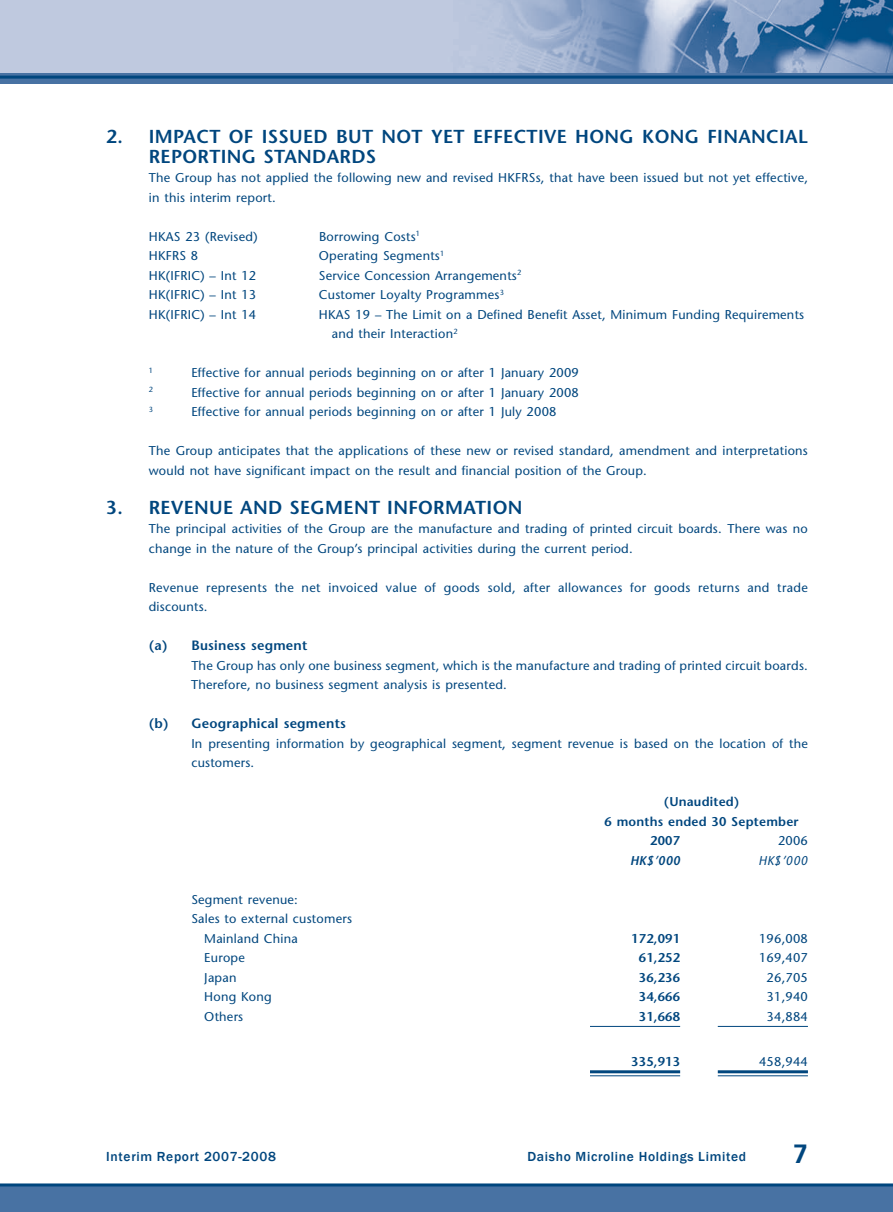
<style>
.page{position:relative;width:893px;height:1212px;background:#fff}
.page>*{position:absolute;margin:0;border:0;box-sizing:border-box;transform-origin:0 0}
.t1{font:600 18.75px/19.5px "Stone Sans Std";letter-spacing:.015em;color:#00467e}
.t2{font:500 13.5px "Franklin Gothic";letter-spacing:.05em;color:#00467e}
.t3{font:600 13.5px "Stone Sans Std";letter-spacing:.015em;color:#00467e}
.t4{font:500 12.75px/19.5px "Stone Sans Std";letter-spacing:.015em;color:#00467e}
.t5{font:600 12.75px "Stone Sans Std";letter-spacing:.015em;color:#00467e}
.t6{font:italic 600 12.75px "Stone Sans Std";color:#00467e}
.t7{font:italic 500 12.75px "Stone Sans Std";color:#00467e}
.t8{font:500 7.5px "Stone Sans Std";color:#00467e}
</style>
<div class="page">
<div style="left:0;top:1186px;width:893px;height:26px;background:#4872a3"></div>
<svg style="left:0;top:0;width:893px;height:84px;background:#95abca"></svg>
<hr style="left:0;top:76px;width:893px;height:3px;background:#00467e">
<hr style="left:0;top:1183px;width:893px;height:3px;background:#00467e">
<hr style="left:590px;top:1026px;width:90px;height:1px;background:#00467e">
<hr style="left:718px;top:1026px;width:90px;height:1px;background:#00467e">
<hr style="left:590px;top:1070px;width:90px;height:3px;background:#00467e">
<hr style="left:590px;top:1075px;width:90px;height:1px;background:#00467e">
<hr style="left:718px;top:1070px;width:90px;height:3px;background:#00467e">
<hr style="left:718px;top:1075px;width:90px;height:1px;background:#00467e">
<h1 class="t1" style="left:149px;top:127px;width:660px;text-indent:-43px">2. IMPACT OF ISSUED BUT NOT YET EFFECTIVE HONG KONG FINANCIAL<br>REPORTING STANDARDS</h1>
<p class="t4" style="left:149px;top:168px;width:661px">The Group has not applied the following new and revised HKFRSs, that have been issued but not yet effective, in this interim report.</p>
<p class="t4" style="left:149px;top:226px;width:110px">HKAS 23 (Revised)</p>
<p class="t4" style="left:319px;top:226px;width:103px">Borrowing Costs<sup>1</sup></p>
<p class="t4" style="left:149px;top:246px;width:51px">HKFRS 8</p>
<p class="t4" style="left:319px;top:246px;width:127px">Operating Segments<sup>1</sup></p>
<p class="t4" style="left:149px;top:265px;width:109px">HK(IFRIC) – Int 12</p>
<p class="t4" style="left:319px;top:265px;width:204px">Service Concession Arrangements<sup>2</sup></p>
<p class="t4" style="left:149px;top:285px;width:109px">HK(IFRIC) – Int 13</p>
<p class="t4" style="left:319px;top:285px;width:187px">Customer Loyalty Programmes<sup>3</sup></p>
<p class="t4" style="left:149px;top:304px;width:109px">HK(IFRIC) – Int 14</p>
<p class="t4" style="left:332px;top:304px;width:474px;text-indent:-13px">HKAS 19 – The Limit on a Defined Benefit Asset, Minimum Funding Requirements and their Interaction<sup>2</sup></p>
<p class="t8" style="left:149px;top:366px;width:6px">1</p>
<p class="t4" style="left:191px;top:363px;width:389px">Effective for annual periods beginning on or after 1 January 2009</p>
<p class="t8" style="left:149px;top:385px;width:6px">2</p>
<p class="t4" style="left:191px;top:382px;width:389px">Effective for annual periods beginning on or after 1 January 2008</p>
<p class="t8" style="left:149px;top:405px;width:6px">3</p>
<p class="t4" style="left:191px;top:402px;width:367px">Effective for annual periods beginning on or after 1 July 2008</p>
<p class="t4" style="left:149px;top:441px;width:661px">The Group anticipates that the applications of these new or revised standard, amendment and interpretations would not have significant impact on the result and financial position of the Group.</p>
<h1 class="t1" style="left:106px;top:497px;width:418px">3. REVENUE AND SEGMENT INFORMATION</h1>
<p class="t4" style="left:149px;top:519px;width:661px">The principal activities of the Group are the manufacture and trading of printed circuit boards. There was no change in the nature of the Group’s principal activities during the current period.</p>
<p class="t4" style="left:149px;top:577px;width:661px">Revenue represents the net invoiced value of goods sold, after allowances for goods returns and trade discounts.</p>
<p class="t3" style="left:149px;top:637px;width:160px">(a) Business segment</p>
<p class="t4" style="left:191px;top:655px;width:618px">The Group has only one business segment, which is the manufacture and trading of printed circuit boards.<br>Therefore, no business segment analysis is presented.</p>
<p class="t3" style="left:149px;top:715px;width:199px">(b) Geographical segments</p>
<p class="t4" style="left:191px;top:733px;width:618px">In presenting information by geographical segment, segment revenue is based on the location of the customers.</p>
<p class="t5" style="left:664px;top:794px;width:77px">(Unaudited)</p>
<p class="t5" style="left:605px;top:814px;width:196px">6 months ended 30 September</p>
<p class="t5" style="left:650px;top:833px;width:31px">2007</p>
<p class="t4" style="left:778px;top:831px;width:31px">2006</p>
<p class="t6" style="left:630px;top:853px;width:52px">HK$’000</p>
<p class="t7" style="left:758px;top:853px;width:51px">HK$’000</p>
<p class="t4" style="left:191px;top:889px;width:108px">Segment revenue:</p>
<p class="t4" style="left:191px;top:909px;width:162px">Sales to external customers</p>
<p class="t4" style="left:204px;top:928px;width:95px">Mainland China</p>
<p class="t5" style="left:631px;top:931px;width:50px">172,091</p>
<p class="t4" style="left:759px;top:928px;width:50px">196,008</p>
<p class="t4" style="left:204px;top:948px;width:42px">Europe</p>
<p class="t5" style="left:639px;top:950px;width:43px">61,252</p>
<p class="t4" style="left:759px;top:948px;width:50px">169,407</p>
<p class="t4" style="left:204px;top:967px;width:34px">Japan</p>
<p class="t5" style="left:639px;top:970px;width:43px">36,236</p>
<p class="t4" style="left:767px;top:967px;width:43px">26,705</p>
<p class="t4" style="left:204px;top:987px;width:69px">Hong Kong</p>
<p class="t5" style="left:639px;top:989px;width:43px">34,666</p>
<p class="t4" style="left:767px;top:987px;width:43px">31,940</p>
<p class="t4" style="left:204px;top:1006px;width:40px">Others</p>
<p class="t5" style="left:639px;top:1009px;width:43px">31,668</p>
<p class="t4" style="left:767px;top:1006px;width:43px">34,884</p>
<p class="t5" style="left:631px;top:1054px;width:50px">335,913</p>
<p class="t4" style="left:759px;top:1051px;width:50px">458,944</p>
<p class="t2" style="left:106px;top:1147px;width:171px">Interim Report 2007-2008</p>
<p class="t2" style="left:527px;top:1147px;width:220px">Daisho Microline Holdings Limited</p>
</div>
